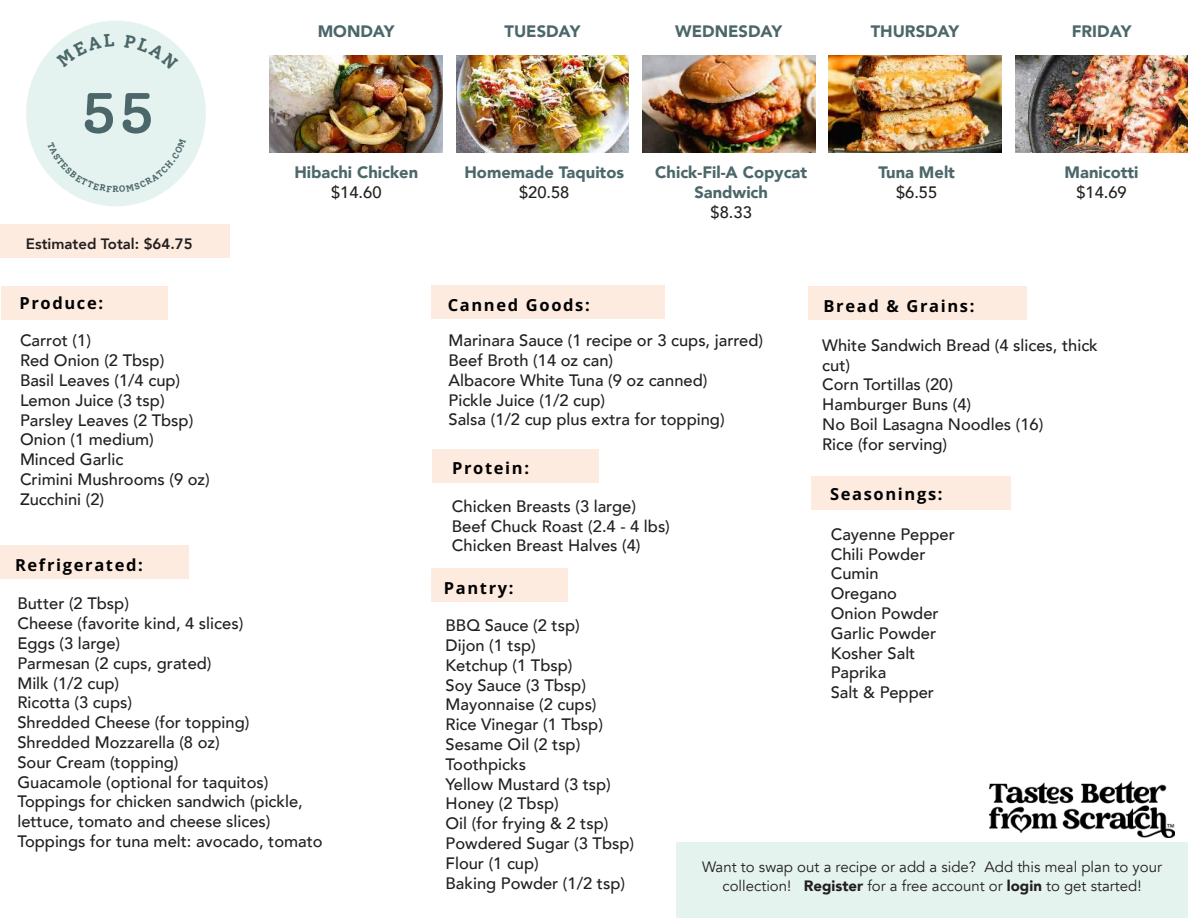
<style>
.page{position:relative;width:1188px;height:918px;background:#fff}
.page>*{position:absolute;margin:0;border:0;box-sizing:border-box;transform-origin:0 0}
.t1{font:500 57px "Solway";color:#4c676a}
.t2{font:500 16.5px/19.8px "Avenir";color:#221f1f}
.t3{font:900 16.5px/19.8px "Avenir";color:#4c676a;text-align:center}
.t4{font:700 16.5px "Open Sans";letter-spacing:.1em;color:#010102}
.t5{font:15px/19.5px "Avenir";color:#221f1f;text-align:center}
.t6{font:800 15px "Avenir";color:#221f1f}
.t7{font:700 9px "Solway";color:#4c676a}
.s1{font-weight:900}
</style>
<div class="page">
<img style="left:990px;top:782px;width:185px;height:56px">
<div style="left:676px;top:842px;width:512px;height:76px;background:#e5f3ee"></div>
<div style="left:0;top:225px;width:230px;height:33px;background:#feebe0"></div>
<div style="left:26px;top:21px;width:180px;height:185px;background:#e4f3ef;border-radius:50%"></div>
<div style="left:1px;top:286px;width:166px;height:33px;background:#feebe0"></div>
<div style="left:432px;top:449px;width:166px;height:33px;background:#feebe0"></div>
<div style="left:0;top:545px;width:188px;height:34px;background:#feebe0"></div>
<div style="left:808px;top:286px;width:219px;height:33px;background:#feebe0"></div>
<div style="left:811px;top:476px;width:200px;height:34px;background:#feebe0"></div>
<div style="left:431px;top:568px;width:136px;height:34px;background:#feebe0"></div>
<img style="left:270px;top:55px;width:173px;height:97px">
<img style="left:456px;top:55px;width:173px;height:97px">
<img style="left:642px;top:55px;width:173px;height:97px">
<img style="left:829px;top:55px;width:172px;height:97px">
<img style="left:1015px;top:55px;width:173px;height:97px">
<div style="left:431px;top:286px;width:234px;height:33px;background:#feebe0"></div>
<h1 class="t1" style="left:82px;top:80px;width:74px">55</h1>
<p class="t7" style="left:112px;top:184px;width:8px">R</p>
<p class="t6" style="left:26px;top:237px;width:168px">Estimated Total: $64.75</p>
<p class="t4" style="left:19px;top:297px;width:85px">Produce:</p>
<p class="t3" style="left:318px;top:23px;width:78px">MONDAY</p>
<p class="t3" style="left:505px;top:23px;width:77px">TUESDAY</p>
<p class="t3" style="left:675px;top:23px;width:108px">WEDNESDAY</p>
<p class="t3" style="left:871px;top:23px;width:90px">THURSDAY</p>
<p class="t3" style="left:1072px;top:23px;width:61px">FRIDAY</p>
<p class="t3" style="left:294px;top:164px;width:125px">Hibachi Chicken</p>
<p class="t2" style="left:331px;top:184px;width:52px">$14.60</p>
<p class="t3" style="left:464px;top:164px;width:161px">Homemade Taquitos</p>
<p class="t2" style="left:519px;top:184px;width:52px">$20.58</p>
<p class="t3" style="left:655px;top:164px;width:153px">Chick-Fil-A Copycat<br>Sandwich</p>
<p class="t2" style="left:711px;top:203px;width:43px">$8.33</p>
<p class="t3" style="left:878px;top:164px;width:78px">Tuna Melt</p>
<p class="t2" style="left:896px;top:184px;width:43px">$6.55</p>
<p class="t3" style="left:1065px;top:164px;width:75px">Manicotti</p>
<p class="t2" style="left:1076px;top:184px;width:52px">$14.69</p>
<p class="t4" style="left:448px;top:299px;width:144px">Canned Goods:</p>
<p class="t4" style="left:824px;top:299px;width:152px">Bread &amp; Grains:</p>
<p class="t2" style="left:20px;top:332px;width:191px">Carrot (1)<br>Red Onion (2 Tbsp)<br>Basil Leaves (1/4 cup)<br>Lemon Juice (3 tsp)<br>Parsley Leaves (2 Tbsp)<br>Onion (1 medium)<br>Minced Garlic<br>Crimini Mushrooms (9 oz)<br>Zucchini (2)</p>
<p class="t4" style="left:15px;top:558px;width:129px">Refrigerated:</p>
<p class="t2" style="left:17px;top:595px;width:307px">Butter (2 Tbsp)<br>Cheese (favorite kind, 4 slices)<br>Eggs (3 large)<br>Parmesan (2 cups, grated)<br>Milk (1/2 cup)<br>Ricotta (3 cups)<br>Shredded Cheese (for topping)<br>Shredded Mozzarella (8 oz)<br>Sour Cream (topping)<br>Guacamole (optional for taquitos)<br>Toppings for chicken sandwich (pickle, lettuce, tomato and cheese slices)<br>Toppings for tuna melt: avocado, tomato</p>
<p class="t2" style="left:449px;top:332px;width:316px">Marinara Sauce (1 recipe or 3 cups, jarred)<br>Beef Broth (14 oz can)<br>Albacore White Tuna (9 oz canned)<br>Pickle Juice (1/2 cup)<br>Salsa (1/2 cup plus extra for topping)</p>
<p class="t4" style="left:452px;top:462px;width:79px">Protein:</p>
<p class="t2" style="left:822px;top:337px;width:277px">White Sandwich Bread (4 slices, thick cut)<br>Corn Tortillas (20)<br>Hamburger Buns (4)<br>No Boil Lasagna Noodles (16)<br>Rice (for serving)</p>
<p class="t2" style="left:452px;top:498px;width:219px">Chicken Breasts (3 large)<br>Beef Chuck Roast (2.4 - 4 lbs)<br>Chicken Breast Halves (4)</p>
<p class="t4" style="left:444px;top:581px;width:71px">Pantry:</p>
<p class="t2" style="left:446px;top:617px;width:190px">BBQ Sauce (2 tsp)<br>Dijon (1 tsp)<br>Ketchup (1 Tbsp)<br>Soy Sauce (3 Tbsp)<br>Mayonnaise (2 cups)<br>Rice Vinegar (1 Tbsp)<br>Sesame Oil (2 tsp)<br>Toothpicks<br>Yellow Mustard (3 tsp)<br>Honey (2 Tbsp)<br>Oil (for frying &amp; 2 tsp)<br>Powdered Sugar (3 Tbsp)<br>Flour (1 cup)<br>Baking Powder (1/2 tsp)</p>
<p class="t4" style="left:830px;top:488px;width:114px">Seasonings:</p>
<p class="t2" style="left:831px;top:526px;width:126px">Cayenne Pepper<br>Chili Powder<br>Cumin<br>Oregano<br>Onion Powder<br>Garlic Powder<br>Kosher Salt<br>Paprika<br>Salt &amp; Pepper</p>
<p class="t5" style="left:702px;top:859px;width:462px">Want to swap out a recipe or add a side? Add this meal plan to your collection! <span class="s1">Register</span> for a free account or <span class="s1">login</span> to get started!</p>
</div>
